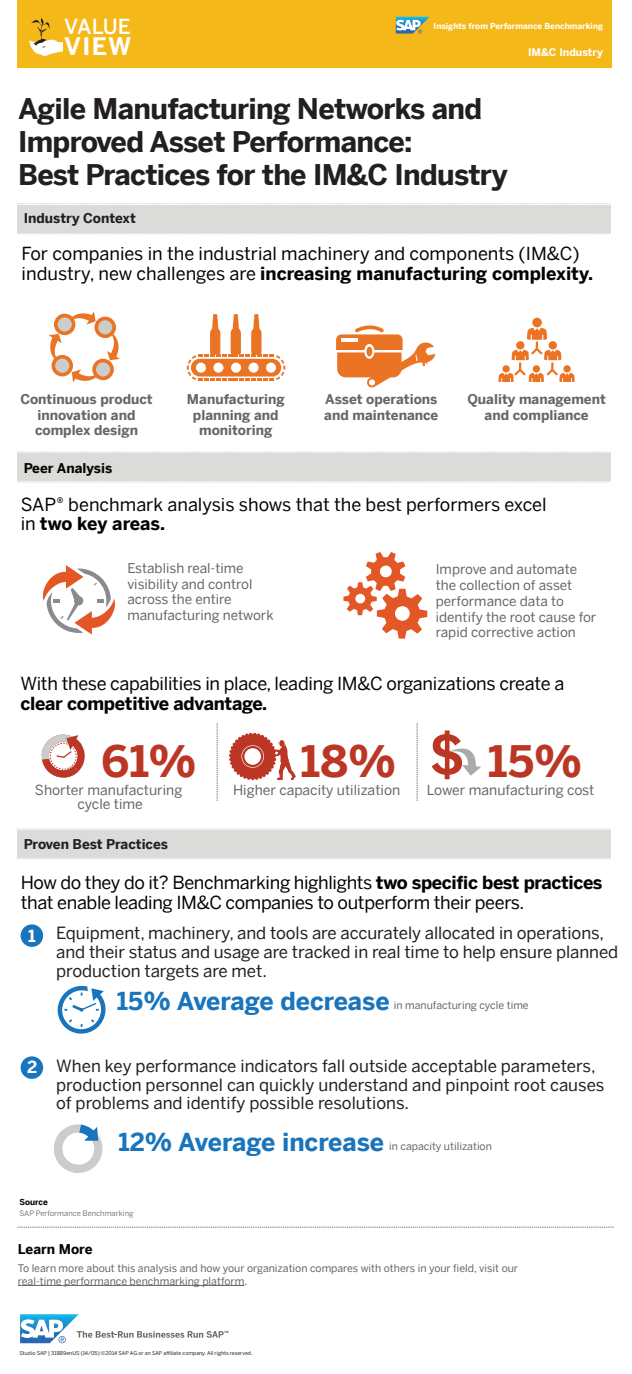
<style>
.page{position:relative;width:632px;height:1374px;background:#fff}
.page>*{position:absolute;margin:0;border:0;box-sizing:border-box;transform-origin:0 0}
.t1{font:700 53.4px "Benton Sans";color:#bc3625}
.t2{font:700 43.35px "Benton Sans";color:#bc3625}
.t3{font:700 28.5px/33px "Benton Sans";letter-spacing:-.025em;color:#231f20}
.t4{font:700 24.75px "Benton Sans";letter-spacing:-.005em;color:#1874bc}
.t5{font:700 24.15px "Benton Sans";color:#fff}
.t6{font:500 20.77px "Benton Sans";letter-spacing:-.02em;color:#fff}
.t7{font:18px/19.5px "Benton Sans";letter-spacing:-.015em;color:#040503}
.t8{font:700 18px "Benton Sans";letter-spacing:-.015em;color:#040503}
.t9{font:16.8px/18.8px "Benton Sans";letter-spacing:-.005em;color:#231f20}
.t10{font:700 16.65px "Benton Sans";color:#fff}
.t11{font:13.88px/14.2px "Benton Sans";color:#666;text-align:center}
.t12{font:13.5px/15.8px "Benton Sans";color:#666}
.t13{font:700 13.5px/15.8px "Benton Sans";color:#666;text-align:center}
.t14{font:700 13.5px "Benton Sans";letter-spacing:-.005em;color:#231f20}
.t15{font:700 13.5px "Benton Sans";color:#040503}
.t16{font:10.5px/13.5px "Benton Sans";color:#666}
.t17{font:700 10.5px "Benton Sans";color:#fff}
.t18{font:700 8.25px "Benton Sans";color:#fff}
.t19{font:700 8.25px "Benton Sans";letter-spacing:-.005em;color:#040504}
.t20{font:7.5px "Benton Sans";color:#7a7a79}
.t21{font:5.25px "Benton Sans";color:#231f20}
.s1{font-weight:700}
</style>
<div class="page">
<div style="left:17px;top:453px;width:594px;height:28px;background:#dbdbda"></div>
<svg style="left:17px;top:481px;width:593px;height:1px"></svg>
<svg style="left:17px;top:451px;width:593px;height:2px"></svg>
<div style="left:17px;top:829px;width:594px;height:28px;background:#dbdbda"></div>
<svg style="left:17px;top:857px;width:593px;height:2px"></svg>
<svg style="left:17px;top:828px;width:593px;height:1px"></svg>
<div style="left:17px;top:0;width:595px;height:67px;background:#f4b819"></div>
<div style="left:17px;top:205px;width:594px;height:27px;background:#dbdbda"></div>
<svg style="left:17px;top:233px;width:593px;height:1px"></svg>
<svg style="left:17px;top:203px;width:593px;height:1px"></svg>
<div style="left:21px;top:924px;width:22px;height:22px;background:#1874bc;border-radius:50%"></div>
<svg style="left:216px;top:723px;width:2px;height:77px"></svg>
<svg style="left:416px;top:723px;width:2px;height:77px"></svg>
<svg style="left:17px;top:1226px;width:597px;height:1px"></svg>
<hr style="left:18px;top:1284px;width:226px;height:1px;background:#666">
<div style="left:21px;top:1056px;width:22px;height:22px;background:#1874bc;border-radius:50%"></div>
<svg style="left:29px;top:18px;width:34px;height:38px"></svg>
<svg style="left:343px;top:552px;width:84px;height:86px"></svg>
<svg style="left:448px;top:748px;width:33px;height:27px"></svg>
<svg style="left:54px;top:1124px;width:49px;height:49px"></svg>
<svg style="left:72px;top:311px;width:24px;height:17px"></svg>
<svg style="left:72px;top:369px;width:32px;height:13px"></svg>
<svg style="left:49px;top:334px;width:15px;height:32px"></svg>
<svg style="left:105px;top:330px;width:15px;height:30px"></svg>
<div style="left:56px;top:315px;width:18px;height:18px;background:#cccccb;border-radius:50%"></div>
<div style="left:54px;top:313px;width:21px;height:22px;border:4px solid #eb7424;border-radius:50%"></div>
<div style="left:96px;top:318px;width:18px;height:18px;background:#cccccb;border-radius:50%"></div>
<div style="left:94px;top:316px;width:22px;height:22px;border:4px solid #eb7424;border-radius:50%"></div>
<div style="left:53px;top:357px;width:18px;height:17px;background:#cccccb;border-radius:50%"></div>
<div style="left:52px;top:355px;width:21px;height:21px;border:4px solid #eb7424;border-radius:50%"></div>
<div style="left:94px;top:360px;width:18px;height:18px;background:#cccccb;border-radius:50%"></div>
<div style="left:92px;top:358px;width:22px;height:22px;border:4px solid #eb7424;border-radius:50%"></div>
<svg style="left:187px;top:314px;width:98px;height:66px"></svg>
<svg style="left:336px;top:325px;width:99px;height:63px"></svg>
<div style="left:532px;top:317px;width:10px;height:10px;background:#eb7424;border-radius:50%"></div>
<svg style="left:498px;top:327px;width:77px;height:55px"></svg>
<svg style="left:42px;top:565px;width:73px;height:69px"></svg>
<svg style="left:41px;top:734px;width:44px;height:44px"></svg>
<svg style="left:229px;top:732px;width:67px;height:48px"></svg>
<svg style="left:57px;top:986px;width:49px;height:47px"></svg>
<svg style="left:396px;top:17px;width:34px;height:17px"></svg>
<svg style="left:20px;top:1314px;width:208px;height:28px"></svg>
<p class="t6" style="left:64px;top:9px;width:68px">VALUE</p>
<h3 class="t5" style="left:64px;top:25px;width:69px">VIEW</h3>
<p class="t18" style="left:434px;top:19px;width:171px">Insights from Performance Benchmarking</p>
<p class="t17" style="left:528px;top:43px;width:76px">IM&amp;C Industry</p>
<h3 class="t3" style="left:18px;top:89px;width:491px">Agile Manufacturing Networks and<br>Improved Asset Performance:<br>Best Practices for the IM&amp;C Industry</h3>
<p class="t14" style="left:24px;top:206px;width:114px">Industry Context</p>
<p class="t7" style="left:22px;top:242px;width:573px">For companies in the industrial machinery and components (IM&amp;C) industry, new challenges are <span class="s1">increasing manufacturing complexity.</span></p>
<p class="t13" style="left:20px;top:389px;width:134px">Continuous product innovation and complex design</p>
<p class="t13" style="left:187px;top:389px;width:99px">Manufacturing planning and monitoring</p>
<p class="t13" style="left:324px;top:389px;width:116px;text-align:left">Asset operations and maintenance</p>
<p class="t13" style="left:467px;top:389px;width:140px">Quality management and compliance</p>
<p class="t15" style="left:24px;top:456px;width:90px">Peer Analysis</p>
<p class="t7" style="left:21px;top:492px;width:527px">SAP® benchmark analysis shows that the best performers excel in <span class="s1">two key areas.</span></p>
<p class="t12" style="left:127px;top:558px;width:148px">Establish real-time visibility and control across the entire manufacturing network</p>
<p class="t12" style="left:436px;top:559px;width:162px">Improve and automate the collection of asset performance data to identify the root cause for rapid corrective action</p>
<p class="t7" style="left:20px;top:671px;width:545px">With these capabilities in place, leading IM&amp;C organizations create a</p>
<p class="t8" style="left:20px;top:687px;width:248px">clear competitive advantage.</p>
<h2 class="t2" style="left:101px;top:723px;width:97px">61%</h2>
<h2 class="t2" style="left:300px;top:723px;width:97px">18%</h2>
<h1 class="t1" style="left:429px;top:708px;width:37px">$</h1>
<h2 class="t2" style="left:488px;top:723px;width:96px">15%</h2>
<p class="t11" style="left:35px;top:780px;width:149px">Shorter manufacturing cycle time</p>
<p class="t11" style="left:233px;top:780px;width:169px">Higher capacity utilization</p>
<p class="t11" style="left:427px;top:780px;width:169px">Lower manufacturing cost</p>
<p class="t14" style="left:24px;top:832px;width:146px">Proven Best Practices</p>
<p class="t7" style="left:21px;top:870px;width:583px">How do they do it? Benchmarking highlights <span class="s1">two specific best practices </span>that enable leading IM&amp;C companies to outperform their peers.</p>
<p class="t10" style="left:28px;top:920px;width:9px">1</p>
<p class="t10" style="left:27px;top:1052px;width:12px">2</p>
<p class="t9" style="left:56px;top:921px;width:564px">Equipment, machinery, and tools are accurately allocated in operations, and their status and usage are tracked in real time to help ensure planned production targets are met.</p>
<h3 class="t4" style="left:117px;top:979px;width:274px">15% Average decrease</h3>
<p class="t16" style="left:394px;top:997px;width:136px">in manufacturing cycle time</p>
<p class="t9" style="left:56px;top:1054px;width:550px">When key performance indicators fall outside acceptable parameters, production personnel can quickly understand and pinpoint root causes of problems and identify possible resolutions.</p>
<h3 class="t4" style="left:118px;top:1119px;width:267px">12% Average increase</h3>
<p class="t16" style="left:389px;top:1137px;width:104px">in capacity utilization</p>
<p class="t19" style="left:19px;top:1194px;width:30px">Source</p>
<p class="t20" style="left:19px;top:1206px;width:115px">SAP Performance Benchmarking</p>
<p class="t15" style="left:18px;top:1236px;width:76px">Learn More</p>
<p class="t16" style="left:18px;top:1259px;width:502px">To learn more about this analysis and how your organization compares with others in your field, visit our real-time performance benchmarking platform.</p>
<p class="t21" style="left:19px;top:1347px;width:234px">Studio SAP | 31889enUS (14/05) ©2014 SAP AG or an SAP affiliate company. All rights reserved.</p>
</div>
